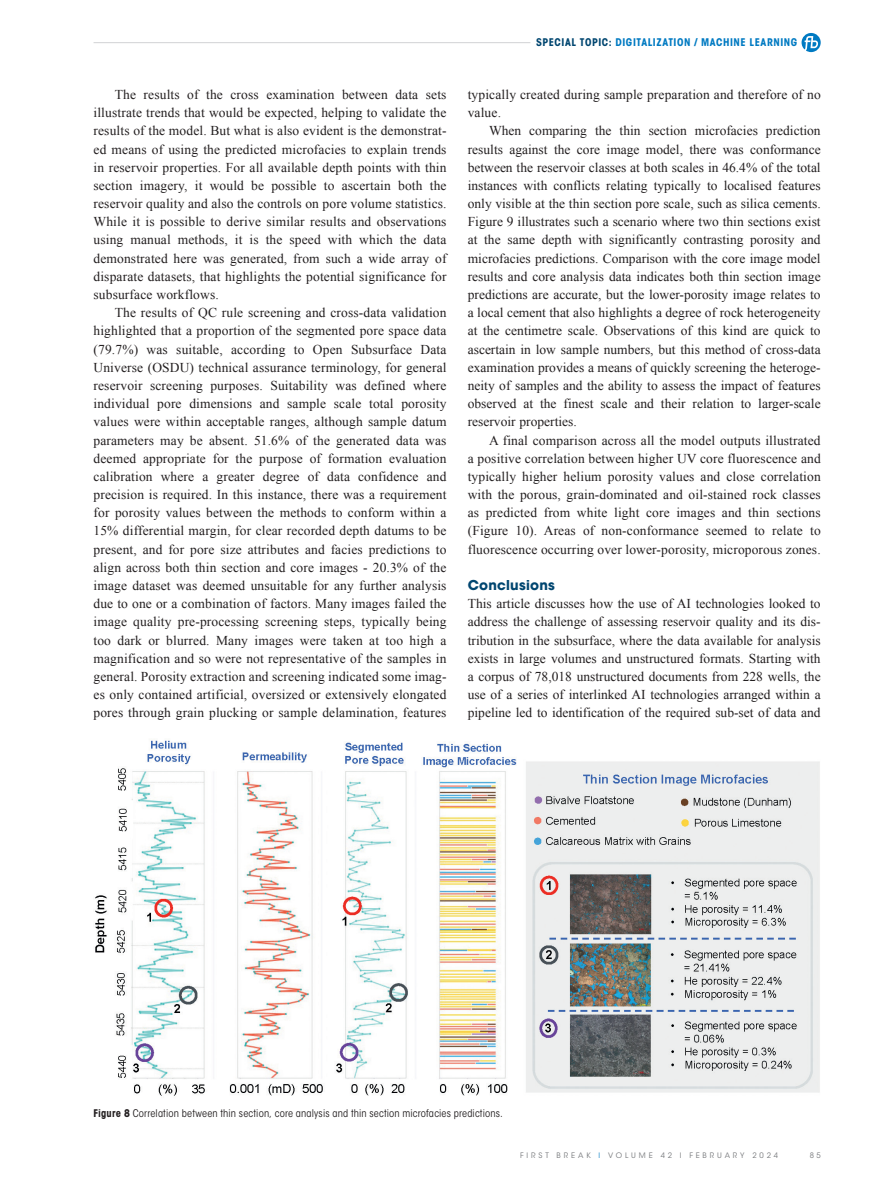
<style>
.page{position:relative;width:893px;height:1191px;background:#fff}
.page>*{position:absolute;margin:0;border:0;box-sizing:border-box;transform-origin:0 0}
._00-FB_BODY_indent{font:13.5px/18.1px "Times New Roman";letter-spacing:.01em;color:#231f20;text-align:justify}
._00-FB_BODY{font:13.5px/18.1px "Times New Roman";color:#231f20;text-align:justify}
._02-HEADER_2{font:700 13.5px "ITC Avant Garde Std";letter-spacing:.015em;color:#004670}
._06-CAPTION_black{font:condensed 10.5px "ITC Avant Garde Std";letter-spacing:.015em;color:#231f20}
.t1{font:700 condensed 10.5px "ITC Avant Garde Std";letter-spacing:.055em;color:#007ac2}
.t2{font:7.5px "ITC Avant Garde Std";letter-spacing:.385em;color:#787a7d}
.s1{color:#004670}
.s2{font-weight:700}
.s3{color:#1c8acb}
</style>
<div class="page">
<hr style="left:94px;top:42px;width:436px;height:1px;background:#d1d2d4">
<svg style="left:801px;top:33px;width:20px;height:19px"></svg>
<img style="left:95px;top:740px;width:725px;height:356px">
<p class="_00-FB_BODY_indent" style="left:94px;top:85px;width:354px;text-indent:21px">The results of the cross examination between data sets illustrate trends that would be expected, helping to validate the results of the model. But what is also evident is the demonstrat&shy;ed means of using the predicted microfacies to explain trends in reservoir properties. For all available depth points with thin section imagery, it would be possible to ascertain both the reservoir quality and also the controls on pore volume statistics.<br>While it is possible to derive similar results and observations using manual methods, it is the speed with which the data demonstrated here was generated, from such a wide array of disparate datasets, that highlights the potential significance for subsurface workflows.</p>
<p class="_00-FB_BODY_indent" style="left:94px;top:303px;width:354px;text-indent:21px">The results of QC rule screening and cross-data validation highlighted that a proportion of the segmented pore space data (79.7%) was suitable, according to Open Subsurface Data Universe (OSDU) technical assurance terminology, for general reservoir screening purposes. Suitability was defined where individual pore dimensions and sample scale total porosity values were within acceptable ranges, although sample datum parameters may be absent. 51.6% of the generated data was deemed appropriate for the purpose of formation evaluation calibration where a greater degree of data confidence and precision is required. In this instance, there was a requirement for porosity values between the methods to conform within a 15% differential margin, for clear recorded depth datums to be present, and for pore size attributes and facies predictions to align across both thin section and core images - 20.3% of the image dataset was deemed unsuitable for any further analysis due to one or a combination of factors. Many images failed the image quality pre-processing screening steps, typically being too dark or blurred. Many images were taken at too high a magnification and so were not representative of the samples in general. Porosity extraction and screening indicated some imag&shy;es only contained artificial, oversized or extensively elongated pores through grain plucking or sample delamination, features</p>
<p class="t1" style="left:536px;top:36px;width:263px"><span class="s1">SPECIAL TOPIC:</span> DIGITALIZATION / MACHINE LEARNING</p>
<p class="_00-FB_BODY_indent" style="left:468px;top:85px;width:354px">typically created during sample preparation and therefore of no value.</p>
<p class="_00-FB_BODY_indent" style="left:468px;top:122px;width:354px;text-indent:21px">When comparing the thin section microfacies prediction results against the core image model, there was conformance between the reservoir classes at both scales in 46.4% of the total instances with conflicts relating typically to localised features only visible at the thin section pore scale, such as silica cements.<br>Figure 9 illustrates such a scenario where two thin sections exist at the same depth with significantly contrasting porosity and microfacies predictions. Comparison with the core image model results and core analysis data indicates both thin section image predictions are accurate, but the lower-porosity image relates to a local cement that also highlights a degree of rock heterogeneity at the centimetre scale. Observations of this kind are quick to ascertain in low sample numbers, but this method of cross-data examination provides a means of quickly screening the heteroge&shy;neity of samples and the ability to assess the impact of features observed at the finest scale and their relation to larger-scale reservoir properties.</p>
<p class="_00-FB_BODY_indent" style="left:468px;top:431px;width:354px;text-indent:21px">A final comparison across all the model outputs illustrated a positive correlation between higher UV core fluorescence and typically higher helium porosity values and close correlation with the porous, grain-dominated and oil-stained rock classes as predicted from white light core images and thin sections (Figure 10). Areas of non-conformance seemed to relate to fluorescence occurring over lower-porosity, microporous zones.</p>
<p class="_02-HEADER_2" style="left:468px;top:576px;width:89px">Conclusions</p>
<p class="_00-FB_BODY" style="left:468px;top:594px;width:354px">This article discusses how the use of AI technologies looked to address the challenge of assessing reservoir quality and its dis&shy;tribution in the subsurface, where the data available for analysis exists in large volumes and unstructured formats. Starting with a corpus of 78,018 unstructured documents from 228 wells, the use of a series of interlinked AI technologies arranged within a pipeline led to identification of the required sub-set of data and</p>
<p class="_06-CAPTION_black" style="left:94px;top:1107px;width:411px"><span class="s2">Figure 8</span> Correlation between thin section, core analysis and thin section microfacies predictions.</p>
<p class="t2" style="left:520px;top:1151px;width:260px">FIRST BREAK <span class="s3">I</span> VOLUME 42 I FEBRUARY 2024</p>
<p class="t2" style="left:810px;top:1151px;width:13px">8 5</p>
</div>
